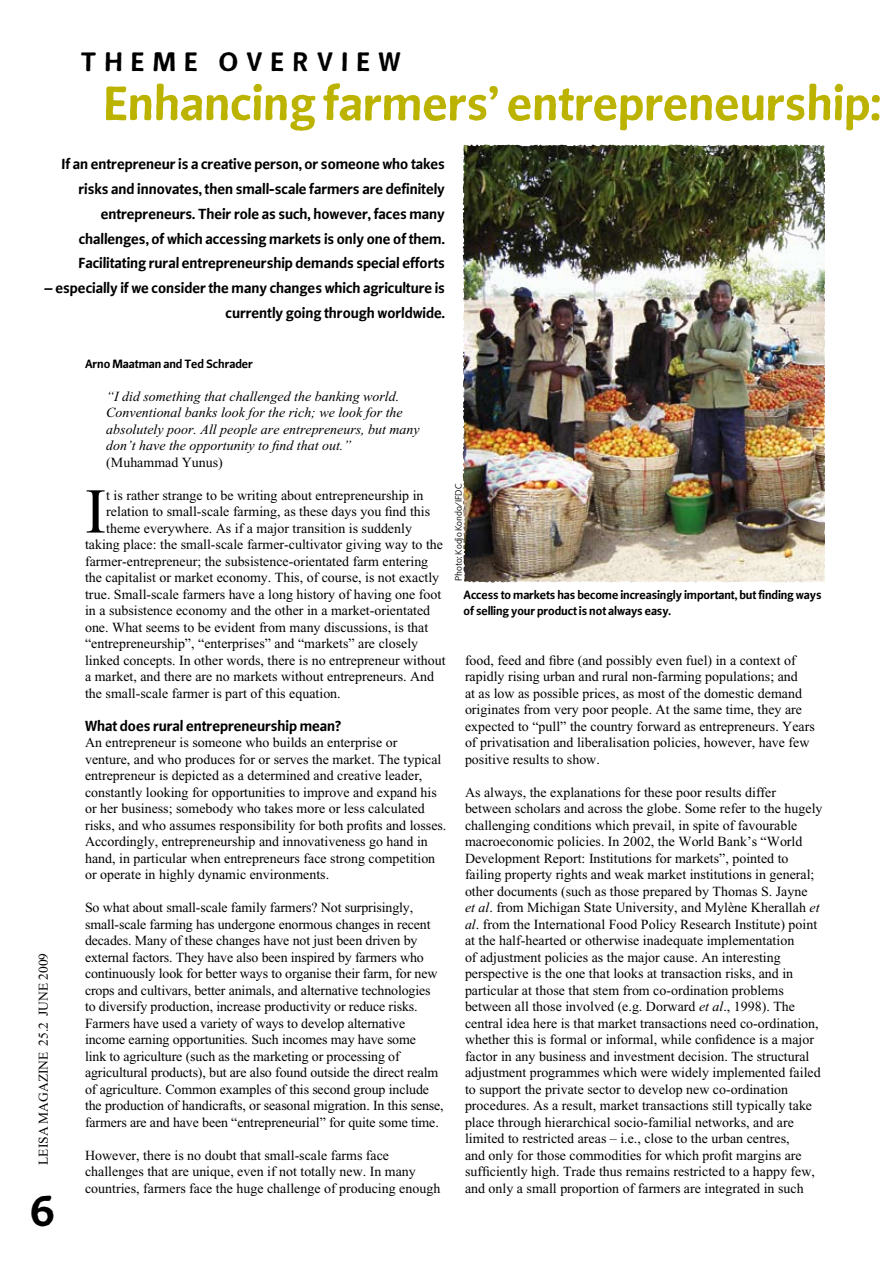
<style>
.page{position:relative;width:893px;height:1263px;background:#fff}
.page>*{position:absolute;margin:0;border:0;box-sizing:border-box;transform-origin:0 0}
.t1{font:63.75px "Times New Roman";color:#000}
.t2{font:54px "Beo Sans Bold R11";color:#bbb300}
.t3{font:48px "Beo Sans Bold R11";color:#000}
.t4{font:30px "Beo Sans Bold R11";color:#000}
.t5{font:16.5px/24.8px "Beo Sans Bold R11";color:#000;text-align:right}
.t6{font:13.95px/16.5px "Times New Roman";color:#000}
.t7{font:italic 13.95px/16.5px "Times New Roman";color:#000}
.t8{font:13.5px/16.5px "Beo Sans Bold R11";letter-spacing:-.005em;color:#000}
.t9{font:13.5px "Times New Roman";color:#000}
.t10{font:10.5px "Beo Sans R11";letter-spacing:-.005em;color:#000}
.s1{font-style:italic}
</style>
<div class="page">
<img style="left:461px;top:144px;width:364px;height:439px">
<h3 class="t4" style="left:81px;top:46px;width:48px">T heme</h3>
<h3 class="t4" style="left:219px;top:46px;width:24px">overview</h3>
<h2 class="t2" style="left:103px;top:77px;width:779px">Enhancing farmers’ entrepreneurship:</h2>
<p class="t5" style="left:62px;top:152px;width:385px">If an entrepreneur is a creative person, or someone who takes risks and innovates, then small-scale farmers are definitely entrepreneurs. Their role as such, however, faces many challenges, of which accessing markets is only one of them.<br>Facilitating rural entrepreneurship demands special efforts</p>
<p class="t5" style="left:44px;top:276px;width:402px">– especially if we consider the many changes which agriculture is currently going through worldwide.</p>
<p class="t9" style="left:36px;top:1165px;width:214px;rotate:-90deg">LEISA Magazine 25.2 june 2009</p>
<h3 class="t3" style="left:30px;top:1187px;width:28px">6</h3>
<p class="t8" style="left:85px;top:355px;width:169px">Arno Maatman and Ted Schrader</p>
<p class="t7" style="left:106px;top:388px;width:315px">“I did something that challenged the banking world.<br>Conventional banks look for the rich; we look for the absolutely poor. All people are entrepreneurs, but many don’t have the opportunity to find that out.”</p>
<p class="t6" style="left:106px;top:454px;width:118px">(Muhammad Yunus)</p>
<h1 class="t1" style="left:85px;top:477px;width:23px">I</h1>
<p class="t6" style="left:106px;top:487px;width:319px">t is rather strange to be writing about entrepreneurship in</p>
<p class="t6" style="left:106px;top:503px;width:325px">relation to small-scale farming, as these days you find this</p>
<p class="t6" style="left:106px;top:520px;width:307px">theme everywhere. As if a major transition is suddenly</p>
<p class="t6" style="left:85px;top:536px;width:359px">taking place: the small-scale farmer-cultivator giving way to the</p>
<p class="t6" style="left:85px;top:553px;width:345px">farmer-entrepreneur; the subsistence-orientated farm entering</p>
<p class="t6" style="left:85px;top:569px;width:355px">the capitalist or market economy. This, of course, is not exactly</p>
<p class="t6" style="left:85px;top:586px;width:358px">true. Small-scale farmers have a long history of having one foot</p>
<p class="t6" style="left:85px;top:602px;width:347px">in a subsistence economy and the other in a market-orientated</p>
<p class="t6" style="left:85px;top:619px;width:345px">one. What seems to be evident from many discussions, is that</p>
<p class="t6" style="left:85px;top:635px;width:335px">“entrepreneurship”, “enterprises” and “markets” are closely</p>
<p class="t6" style="left:85px;top:652px;width:362px">linked concepts. In other words, there is no entrepreneur without</p>
<p class="t6" style="left:85px;top:668px;width:351px">a market, and there are no markets without entrepreneurs. And</p>
<p class="t6" style="left:85px;top:685px;width:257px">the small-scale farmer is part of this equation.</p>
<p class="t5" style="left:85px;top:713px;width:258px">What does rural entrepreneurship mean?</p>
<p class="t6" style="left:85px;top:734px;width:363px">An entrepreneur is someone who builds an enterprise or<br>venture, and who produces for or serves the market. The typical entrepreneur is depicted as a determined and creative leader, constantly looking for opportunities to improve and expand his or her business; somebody who takes more or less calculated risks, and who assumes responsibility for both profits and losses.<br>Accordingly, entrepreneurship and innovativeness go hand in hand, in particular when entrepreneurs face strong competition or operate in highly dynamic environments.</p>
<p class="t6" style="left:85px;top:899px;width:360px">So what about small-scale family farmers? Not surprisingly, small-scale farming has undergone enormous changes in recent decades. Many of these changes have not just been driven by external factors. They have also been inspired by farmers who continuously look for better ways to organise their farm, for new crops and cultivars, better animals, and alternative technologies to diversify production, increase productivity or reduce risks.<br>Farmers have used a variety of ways to develop alternative income earning opportunities. Such incomes may have some<br>link to agriculture (such as the marketing or processing of agricultural products), but are also found outside the direct realm of agriculture. Common examples of this second group include the production of handicrafts, or seasonal migration. In this sense, farmers are and have been “entrepreneurial” for quite some time.</p>
<p class="t6" style="left:85px;top:1147px;width:357px">However, there is no doubt that small-scale farms face challenges that are unique, even if not totally new. In many countries, farmers face the huge challenge of producing enough</p>
<p class="t10" style="left:453px;top:581px;width:98px;rotate:-90deg">Photo: Kodjo Kondo/IFDC</p>
<p class="t8" style="left:463px;top:586px;width:360px">Access to markets has become increasingly important, but finding ways of selling your product is not always easy.</p>
<p class="t6" style="left:465px;top:652px;width:351px">food, feed and fibre (and possibly even fuel) in a context of rapidly rising urban and rural non-farming populations; and<br>at as low as possible prices, as most of the domestic demand originates from very poor people. At the same time, they are expected to “pull” the country forward as entrepreneurs. Years of privatisation and liberalisation policies, however, have few positive results to show.</p>
<p class="t6" style="left:465px;top:784px;width:359px">As always, the explanations for these poor results differ between scholars and across the globe. Some refer to the hugely challenging conditions which prevail, in spite of favourable macroeconomic policies. In 2002, the World Bank’s “World Development Report: Institutions for markets”, pointed to failing property rights and weak market institutions in general; other documents (such as those prepared by Thomas S. Jayne<br><span class="s1">et al</span>. from Michigan State University, and Mylène Kherallah <span class="s1">et al</span>. from the International Food Policy Research Institute) point at the half-hearted or otherwise inadequate implementation<br>of adjustment policies as the major cause. An interesting perspective is the one that looks at transaction risks, and in particular at those that stem from co-ordination problems between all those involved (e.g. Dorward <span class="s1">et al</span>., 1998). The central idea here is that market transactions need co-ordination, whether this is formal or informal, while confidence is a major factor in any business and investment decision. The structural adjustment programmes which were widely implemented failed to support the private sector to develop new co-ordination procedures. As a result, market transactions still typically take place through hierarchical socio-familial networks, and are limited to restricted areas – i.e., close to the urban centres,<br>and only for those commodities for which profit margins are sufficiently high. Trade thus remains restricted to a happy few, and only a small proportion of farmers are integrated in such</p>
</div>
